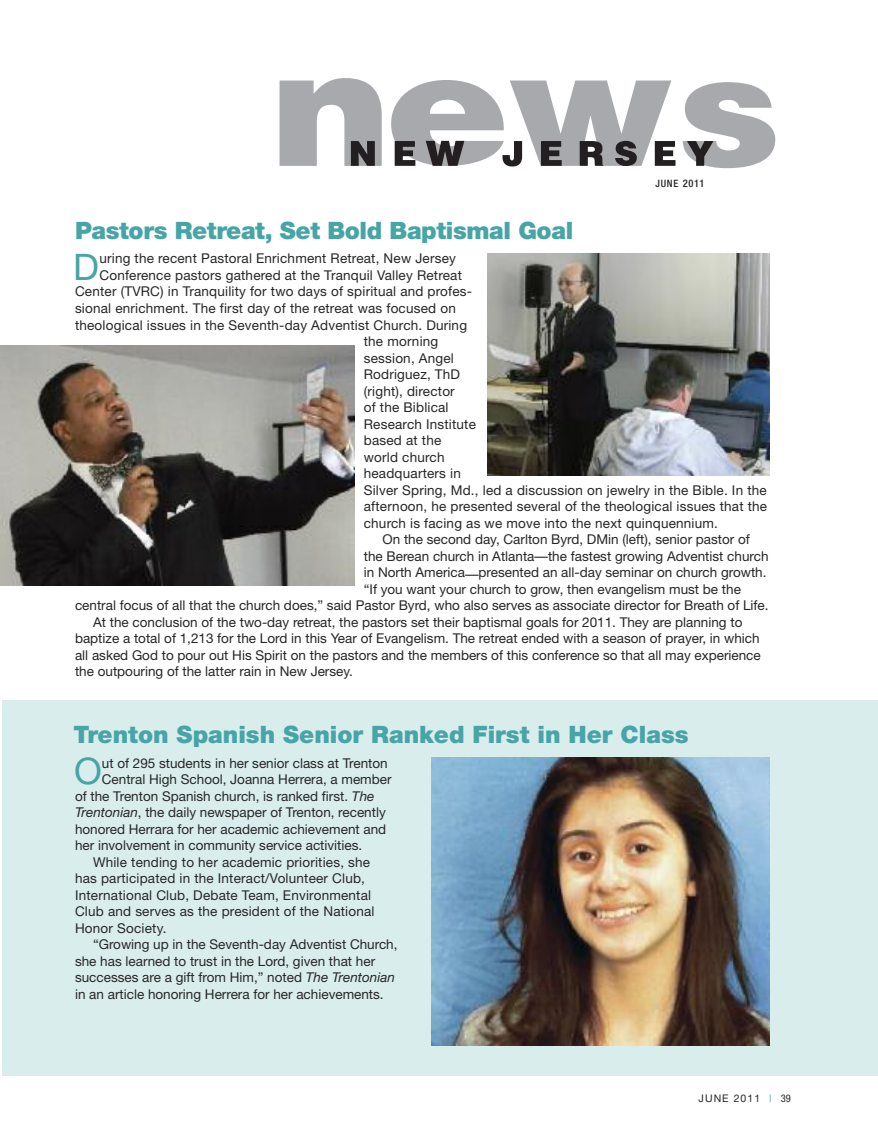
<style>
.page{position:relative;width:878px;height:1148px;background:#fff}
.page>*{position:absolute;margin:0;border:0;box-sizing:border-box;transform-origin:0 0}
.t1{font:36.6px "Helvetica Neue";color:#47a4a7}
.t2{font:900 24px "Helvetica Neue";color:#47a4a7}
.t3{font:13.5px "Helvetica Neue";color:#272627}
.t4{font:10.5px "Helvetica Neue";letter-spacing:.1em;color:#272627}
.t5{font:500 condensed 10.2px "Helvetica Neue";color:#272627}
.s1{font-size:10.5px}
.s2{font-style:italic}
.s3{color:#47a4a7}
.s4{font-stretch:condensed}
</style>
<div class="page">
<hr style="left:0;top:535px;width:1px;height:540px;background:#daeded">
<div style="left:2px;top:700px;width:876px;height:376px;background:#daeded"></div>
<svg style="left:279px;top:78px;width:102px;height:88px"></svg>
<svg style="left:391px;top:80px;width:284px;height:86px"></svg>
<svg style="left:682px;top:82px;width:93px;height:86px"></svg>
<img style="left:431px;top:757px;width:339px;height:288px">
<img style="left:487px;top:253px;width:282px;height:223px">
<img style="left:0;top:346px;width:355px;height:239px">
<h2 class="t2" style="left:75px;top:222px;width:499px">Pastors Retreat, Set Bold Baptismal Goal</h2>
<p class="t5" style="left:655px;top:179px;width:50px">JUNE <span class="s1">2011</span></p>
<h1 class="t1" style="left:73px;top:254px;width:27px">D</h1>
<p class="t3" style="left:99px;top:254px;width:358px">uring the recent Pastoral Enrichment Retreat, New Jersey</p>
<p class="t3" style="left:99px;top:270px;width:364px">Conference pastors gathered at the Tranquil Valley Retreat</p>
<p class="t3" style="left:75px;top:287px;width:398px">Center (TVRC) in Tranquility for two days of spiritual and profes-</p>
<p class="t3" style="left:75px;top:303px;width:382px">sional enrichment. The first day of the retreat was focused on</p>
<p class="t3" style="left:75px;top:320px;width:393px">theological issues in the Seventh-day Adventist Church. During</p>
<p class="t3" style="left:364px;top:336px;width:76px">the morning</p>
<p class="t3" style="left:364px;top:353px;width:92px">session, Angel</p>
<p class="t3" style="left:364px;top:369px;width:98px">Rodriguez, ThD</p>
<p class="t3" style="left:364px;top:386px;width:92px">(right), director</p>
<p class="t3" style="left:364px;top:402px;width:86px">of the Biblical</p>
<p class="t3" style="left:364px;top:419px;width:114px">Research Institute</p>
<p class="t3" style="left:364px;top:435px;width:79px">based at the</p>
<p class="t3" style="left:364px;top:452px;width:82px">world church</p>
<p class="t3" style="left:364px;top:468px;width:99px">headquarters in</p>
<p class="t3" style="left:364px;top:485px;width:404px">Silver Spring, Md., led a discussion on jewelry in the Bible. In the</p>
<p class="t3" style="left:364px;top:501px;width:405px">afternoon, he presented several of the theological issues that the</p>
<p class="t3" style="left:364px;top:518px;width:355px">church is facing as we move into the next quinquennium.</p>
<p class="t3" style="left:382px;top:534px;width:369px">On the second day, Carlton Byrd, DMin (left), senior pastor of</p>
<p class="t3" style="left:364px;top:551px;width:406px">the Berean church in Atlanta—the fastest growing Adventist church</p>
<p class="t3" style="left:364px;top:567px;width:404px">in North America—presented an all-day seminar on church growth.</p>
<p class="t3" style="left:364px;top:584px;width:378px">“If you want your church to grow, then evangelism must be the</p>
<p class="t3" style="left:75px;top:600px;width:695px">central focus of all that the church does,” said Pastor Byrd, who also serves as associate director for Breath of Life.</p>
<p class="t3" style="left:93px;top:617px;width:651px">At the conclusion of the two-day retreat, the pastors set their baptismal goals for 2011. They are planning to</p>
<p class="t3" style="left:75px;top:633px;width:686px">baptize a total of 1,213 for the Lord in this Year of Evangelism. The retreat ended with a season of prayer, in which</p>
<p class="t3" style="left:75px;top:650px;width:687px">all asked God to pour out His Spirit on the pastors and the members of this conference so that all may experience</p>
<p class="t3" style="left:75px;top:666px;width:279px">the outpouring of the latter rain in New Jersey.</p>
<h2 class="t2" style="left:74px;top:725px;width:616px">Trenton Spanish Senior Ranked First in Her Class</h2>
<h1 class="t1" style="left:74px;top:758px;width:29px">O</h1>
<p class="t3" style="left:102px;top:758px;width:287px">ut of 295 students in her senior class at Trenton</p>
<p class="t3" style="left:102px;top:774px;width:291px">Central High School, Joanna Herrera, a member</p>
<p class="t3" style="left:75px;top:791px;width:301px">of the Trenton Spanish church, is ranked first. <span class="s2">The</span></p>
<p class="t3" style="left:75px;top:807px;width:312px"><span class="s2">Trentonian</span>, the daily newspaper of Trenton, recently</p>
<p class="t3" style="left:75px;top:824px;width:313px">honored Herrara for her academic achievement and</p>
<p class="t3" style="left:75px;top:840px;width:289px">her involvement in community service activities.</p>
<p class="t3" style="left:93px;top:857px;width:278px">While tending to her academic priorities, she</p>
<p class="t3" style="left:75px;top:873px;width:291px">has participated in the Interact/Volunteer Club,</p>
<p class="t3" style="left:75px;top:890px;width:297px">International Club, Debate Team, Environmental</p>
<p class="t3" style="left:75px;top:906px;width:301px">Club and serves as the president of the National</p>
<p class="t3" style="left:75px;top:923px;width:93px">Honor Society.</p>
<p class="t3" style="left:93px;top:939px;width:306px">“Growing up in the Seventh-day Adventist Church,</p>
<p class="t3" style="left:75px;top:956px;width:302px">she has learned to trust in the Lord, given that her</p>
<p class="t3" style="left:75px;top:972px;width:321px">successes are a gift from Him,” noted <span class="s2">The Trentonian</span></p>
<p class="t3" style="left:75px;top:989px;width:310px">in an article honoring Herrera for her achievements.</p>
<p class="t4" style="left:698px;top:1094px;width:94px">JUNE 2011 <span class="s3">|</span> <span class="s4">39</span></p>
</div>
